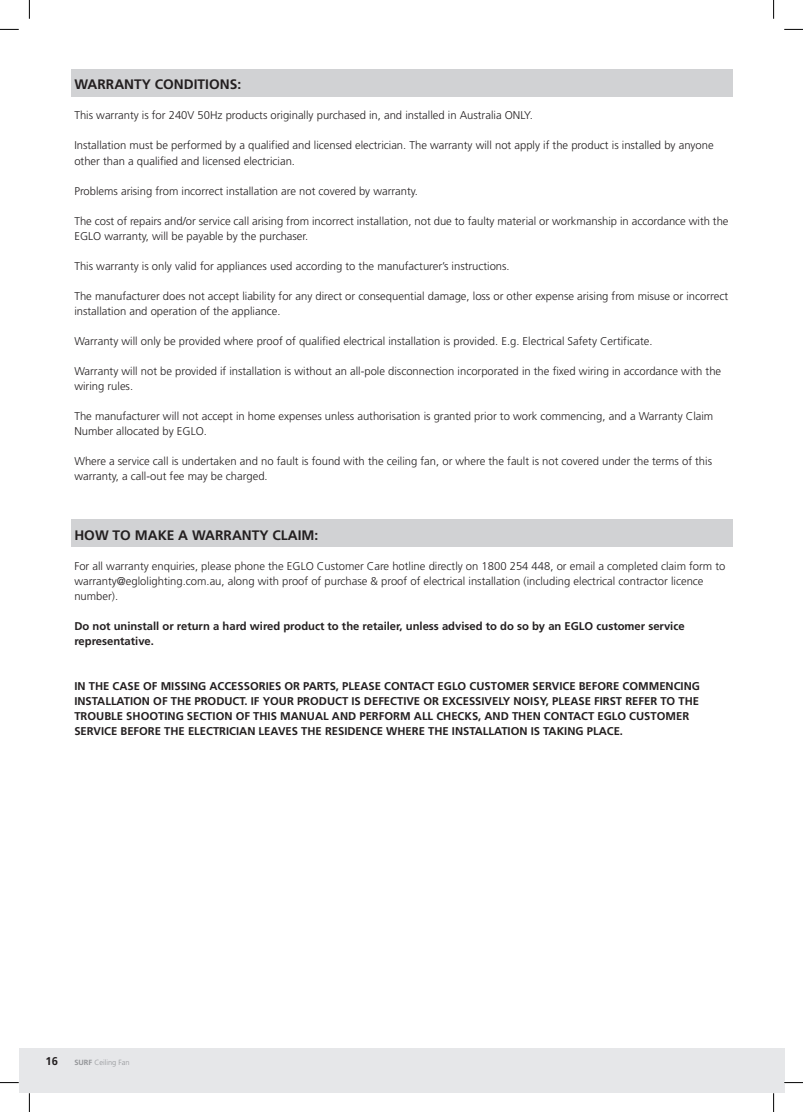
<style>
.page{position:relative;width:803px;height:1112px;background:#fff}
.page>*{position:absolute;margin:0;border:0;box-sizing:border-box;transform-origin:0 0}
.Überschrift{font:700 13.75px "Frutiger";color:#231f20}
.Aufzählung{font:300 11.25px "Frutiger";color:#231f20}
.Fließtext{font:700 11.25px "Frutiger";color:#231f20}
.Aufzählung-2{font:700 11.25px "Frutiger";color:#231f20}
.t1{font:300 7.5px "Frutiger";color:#939598}
.s1{font-weight:700}
</style>
<div class="page">
<div style="left:19px;top:1047px;width:765px;height:45px;background:#e6e7e9"></div>
<div style="left:71px;top:69px;width:661px;height:27px;background:#d1d2d4"></div>
<div style="left:71px;top:519px;width:661px;height:27px;background:#d1d2d4"></div>
<svg style="left:0;top:29px;width:19px;height:1px"></svg>
<svg style="left:784px;top:29px;width:19px;height:1px"></svg>
<svg style="left:29px;top:0;width:1px;height:19px"></svg>
<svg style="left:29px;top:1092px;width:1px;height:19px"></svg>
<svg style="left:773px;top:0;width:1px;height:19px"></svg>
<svg style="left:773px;top:1092px;width:1px;height:19px"></svg>
<p class="Überschrift" style="left:74px;top:77px;width:168px">WARRANTY CONDITIONS:</p>
<p class="Aufzählung" style="left:74px;top:109px;width:460px">This warranty is for 240V 50Hz products originally purchased in, and installed in Australia ONLY.</p>
<p class="Aufzählung" style="left:74px;top:139px;width:641px">Installation must be performed by a qualified and licensed electrician. The warranty will not apply if the product is installed by anyone</p>
<p class="Aufzählung" style="left:74px;top:154px;width:222px">other than a qualified and licensed electrician.</p>
<p class="Aufzählung" style="left:74px;top:184px;width:345px">Problems arising from incorrect installation are not covered by warranty.</p>
<p class="Aufzählung" style="left:74px;top:214px;width:656px">The cost of repairs and/or service call arising from incorrect installation, not due to faulty material or workmanship in accordance with the</p>
<p class="Aufzählung" style="left:74px;top:229px;width:235px">EGLO warranty, will be payable by the purchaser.</p>
<p class="Aufzählung" style="left:74px;top:259px;width:437px">This warranty is only valid for appliances used according to the manufacturer’s instructions.</p>
<p class="Aufzählung" style="left:74px;top:289px;width:655px">The manufacturer does not accept liability for any direct or consequential damage, loss or other expense arising from misuse or incorrect</p>
<p class="Aufzählung" style="left:74px;top:304px;width:208px">installation and operation of the appliance.</p>
<p class="Aufzählung" style="left:74px;top:334px;width:580px">Warranty will only be provided where proof of qualified electrical installation is provided. E.g. Electrical Safety Certificate.</p>
<p class="Aufzählung" style="left:74px;top:364px;width:648px">Warranty will not be provided if installation is without an all-pole disconnection incorporated in the fixed wiring in accordance with the</p>
<p class="Aufzählung" style="left:74px;top:379px;width:60px">wiring rules.</p>
<p class="Aufzählung" style="left:74px;top:409px;width:640px">The manufacturer will not accept in home expenses unless authorisation is granted prior to work commencing, and a Warranty Claim</p>
<p class="Aufzählung" style="left:74px;top:424px;width:134px">Number allocated by EGLO.</p>
<p class="Aufzählung" style="left:74px;top:454px;width:639px">Where a service call is undertaken and no fault is found with the ceiling fan, or where the fault is not covered under the terms of this</p>
<p class="Aufzählung" style="left:74px;top:469px;width:195px">warranty, a call-out fee may be charged.</p>
<p class="Überschrift" style="left:74px;top:527px;width:245px">HOW TO MAKE A WARRANTY CLAIM:</p>
<p class="Aufzählung" style="left:74px;top:559px;width:652px">For all warranty enquiries, please phone the EGLO Customer Care hotline directly on 1800 254 448, or email a completed claim form to</p>
<p class="Aufzählung" style="left:74px;top:574px;width:631px">warranty@eglolighting.com.au, along with proof of purchase &amp; proof of electrical installation (including electrical contractor licence</p>
<p class="Aufzählung" style="left:74px;top:589px;width:45px">number).</p>
<p class="Aufzählung-2" style="left:74px;top:619px;width:612px">Do not uninstall or return a hard wired product to the retailer, unless advised to do so by an EGLO customer service</p>
<p class="Aufzählung-2" style="left:74px;top:634px;width:81px">representative.</p>
<p class="Fließtext" style="left:74px;top:679px;width:627px">IN THE CASE OF MISSING ACCESSORIES OR PARTS, PLEASE CONTACT EGLO CUSTOMER SERVICE BEFORE COMMENCING</p>
<p class="Fließtext" style="left:74px;top:694px;width:626px">INSTALLATION OF THE PRODUCT. IF YOUR PRODUCT IS DEFECTIVE OR EXCESSIVELY NOISY, PLEASE FIRST REFER TO THE</p>
<p class="Fließtext" style="left:74px;top:709px;width:616px">TROUBLE SHOOTING SECTION OF THIS MANUAL AND PERFORM ALL CHECKS, AND THEN CONTACT EGLO CUSTOMER</p>
<p class="Fließtext" style="left:74px;top:724px;width:550px">SERVICE BEFORE THE ELECTRICIAN LEAVES THE RESIDENCE WHERE THE INSTALLATION IS TAKING PLACE.</p>
<p class="Aufzählung-2" style="left:46px;top:1054px;width:14px">16</p>
<p class="t1" style="left:74px;top:1058px;width:57px"><span class="s1">SURF</span> Ceiling Fan</p>
</div>
